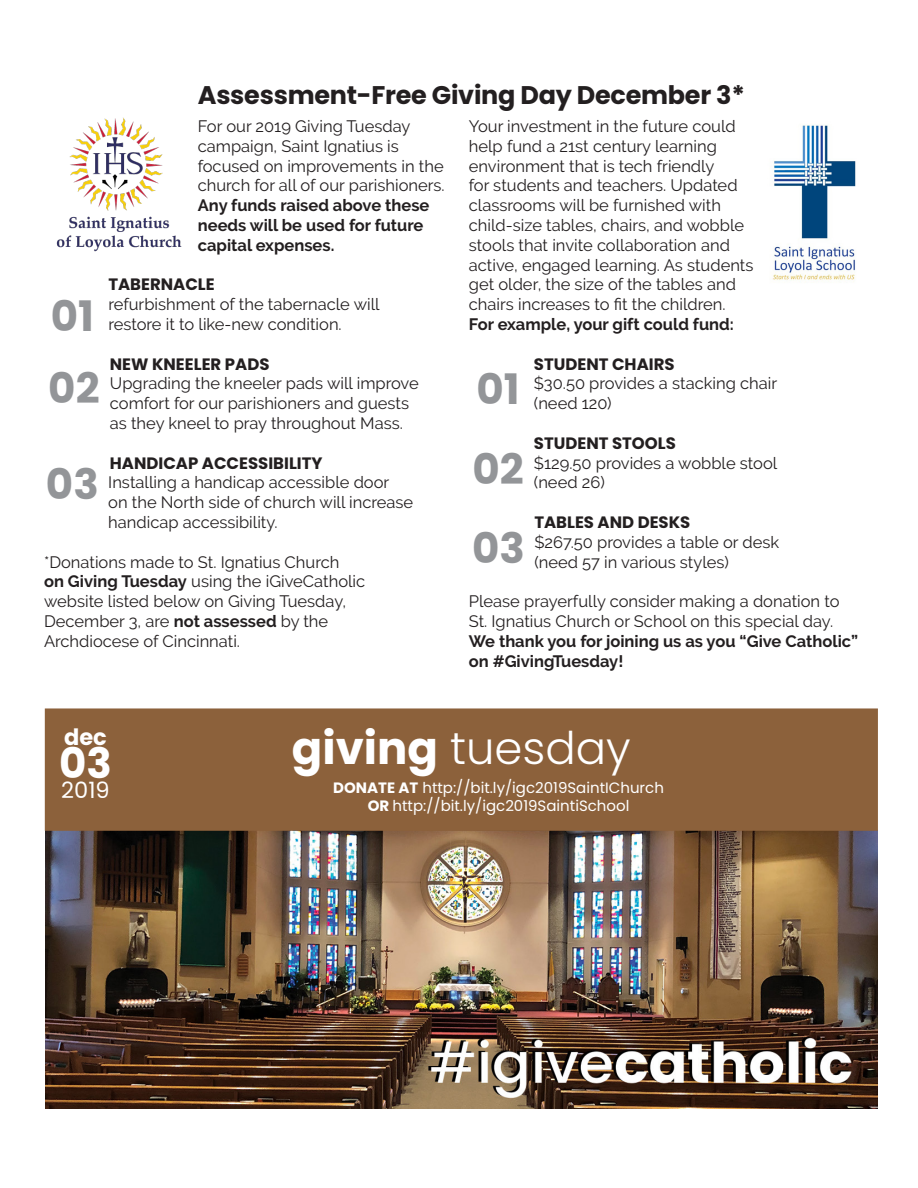
<style>
.page{position:relative;width:918px;height:1188px;background:#fff}
.page>*{position:absolute;margin:0;border:0;box-sizing:border-box;transform-origin:0 0}
.t1{font:300 45px "Poppins";color:#fff}
.t2{font:700 42px "Poppins";color:#939598}
.t3{font:700 42px "Poppins";color:#fff}
.t4{font:700 25.5px "Poppins";letter-spacing:-.01em;color:#231f20}
.t5{font:22.5px "Poppins";color:#fff}
.t6{font:700 22.5px "Poppins";color:#fff}
.t7{font:16.5px/19.8px "Raleway";color:#231f20}
.t8{font:700 16.5px "Poppins";color:#231f20}
.t9{font:700 16.5px "Raleway";color:#231f20}
.t10{font:15px "Poppins";color:#fff}
.s1{font-weight:700}
</style>
<div class="page">
<img style="left:46px;top:831px;width:831px;height:277px">
<img style="left:56px;top:117px;width:126px;height:135px">
<div style="left:45px;top:708px;width:833px;height:123px;background:#8c613b;border:2px solid #8c613b"></div>
<img style="left:772px;top:125px;width:84px;height:157px">
<p class="t4" style="left:198px;top:81px;width:549px">Assessment-Free Giving Day December 3*</p>
<p class="t7" style="left:198px;top:116px;width:248px">For our 2019 Giving Tuesday campaign, Saint Ignatius is focused on improvements in the church for all of our parishioners.<br><span class="s1">Any funds raised above these needs will be used for future</span></p>
<p class="t9" style="left:198px;top:236px;width:138px">capital expenses.</p>
<p class="t8" style="left:108px;top:275px;width:108px">TABERNACLE</p>
<p class="t7" style="left:108px;top:295px;width:273px">refurbishment of the tabernacle will restore it to like-new condition.</p>
<p class="t8" style="left:110px;top:354px;width:161px">NEW KNEELER PADS</p>
<p class="t7" style="left:110px;top:374px;width:310px">Upgrading the kneeler pads will improve comfort for our parishioners and guests as they kneel to pray throughout Mass.</p>
<p class="t8" style="left:110px;top:453px;width:214px">HANDICAP ACCESSIBILITY</p>
<p class="t7" style="left:108px;top:473px;width:307px">Installing a handicap accessible door<br>on the North side of church will increase handicap accessibility.</p>
<p class="t7" style="left:44px;top:552px;width:323px">*Donations made to St. Ignatius Church<br><span class="s1">on Giving Tuesday</span> using the iGiveCatholic website listed below on Giving Tuesday, December 3, are <span class="s1">not assessed</span> by the Archdiocese of Cincinnati.</p>
<p class="t2" style="left:51px;top:292px;width:45px">01</p>
<p class="t2" style="left:48px;top:364px;width:53px">02</p>
<p class="t2" style="left:46px;top:460px;width:54px">03</p>
<p class="t7" style="left:469px;top:116px;width:286px">Your investment in the future could help fund a 21st century learning environment that is tech friendly<br>for students and teachers. Updated classrooms will be furnished with child-size tables, chairs, and wobble stools that invite collaboration and active, engaged learning. As students get older, the size of the tables and chairs increases to fit the children.<br><span class="s1">For example, your gift could fund:</span></p>
<p class="t8" style="left:534px;top:354px;width:142px">STUDENT CHAIRS</p>
<p class="t7" style="left:534px;top:374px;width:245px">$30.50 provides a stacking chair</p>
<p class="t7" style="left:534px;top:394px;width:79px">(need 120)</p>
<p class="t8" style="left:534px;top:434px;width:143px">STUDENT STOOLS</p>
<p class="t7" style="left:534px;top:453px;width:245px">$129.50 provides a wobble stool</p>
<p class="t7" style="left:534px;top:473px;width:72px">(need 26)</p>
<p class="t8" style="left:534px;top:513px;width:158px">TABLES AND DESKS</p>
<p class="t7" style="left:534px;top:532px;width:246px">$267.50 provides a table or desk</p>
<p class="t7" style="left:534px;top:552px;width:196px">(need 57 in various styles)</p>
<p class="t7" style="left:469px;top:592px;width:391px">Please prayerfully consider making a donation to St. Ignatius Church or School on this special day.<br><span class="s1">We thank you for joining us as you “Give Catholic” on #GivingTuesday!</span></p>
<p class="t2" style="left:476px;top:365px;width:45px">01</p>
<p class="t2" style="left:472px;top:445px;width:53px">02</p>
<p class="t2" style="left:472px;top:524px;width:54px">03</p>
<p class="t6" style="left:64px;top:724px;width:44px">dec</p>
<p class="t3" style="left:59px;top:739px;width:54px">03</p>
<p class="t5" style="left:61px;top:777px;width:50px">2019</p>
<p class="t1" style="left:292px;top:722px;width:340px"><span class="s1">giving</span> tuesday</p>
<p class="t10" style="left:333px;top:779px;width:332px"><span class="s1">DONATE AT</span> http://bit.ly/igc2019SaintIChurch</p>
<p class="t10" style="left:368px;top:797px;width:263px"><span class="s1">OR</span> http://bit.ly/igc2019SaintiSchool</p>
</div>
